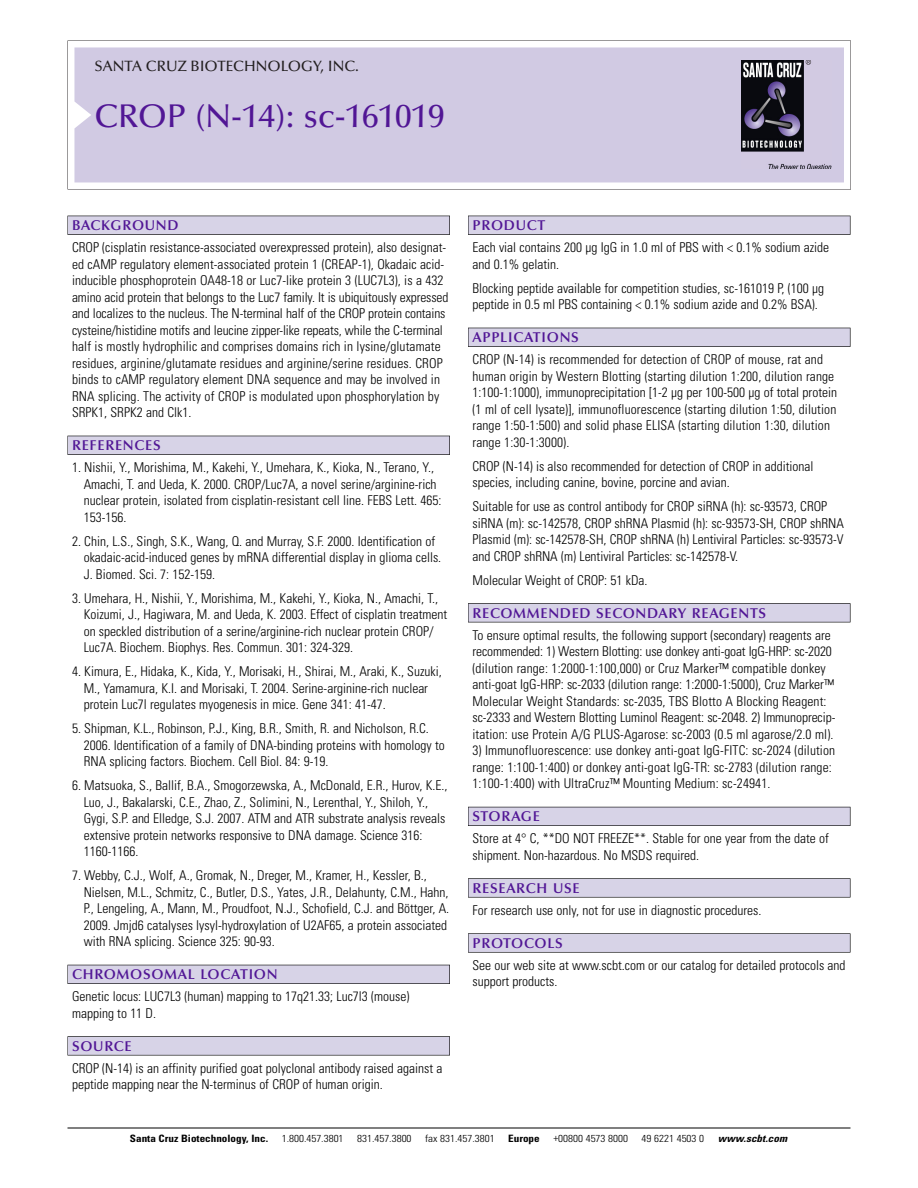
<style>
.page{position:relative;width:918px;height:1188px;background:#fff}
.page>*{position:absolute;margin:0;border:0;box-sizing:border-box;transform-origin:0 0}
.t1{font:500 33px "Optima";color:#511695}
.t2{font:500 15px "Optima";color:#231f20}
.t3{font:600 14.25px "Optima";letter-spacing:.05em;color:#511695}
.t4{font:300 condensed 13.5px/16.5px "Univers";color:#000}
.t5{font:300 condensed 10.2px "Univers";color:#000;scale:1.1 1}
.t6{font:700 condensed 10.2px "Univers";color:#000;scale:1.1 1}
.t7{font:italic 700 condensed 10.2px "Univers";letter-spacing:.005em;color:#000;scale:1.1 1}
</style>
<div class="page">
<svg style="left:68px;top:40px;width:783px;height:149px"></svg>
<div style="left:74px;top:47px;width:770px;height:135px;background:#d1cae3"></div>
<img style="left:741px;top:60px;width:90px;height:108px">
<div style="left:68px;top:216px;width:382px;height:19px;background:#525155"></div>
<div style="left:68px;top:216px;width:381px;height:18px;background:#d7d3e7"></div>
<div style="left:68px;top:436px;width:382px;height:19px;background:#515055"></div>
<div style="left:68px;top:436px;width:381px;height:18px;background:#d7d3e7"></div>
<div style="left:68px;top:965px;width:382px;height:19px;background:#525158"></div>
<div style="left:68px;top:965px;width:381px;height:18px;background:#d7d3e7"></div>
<div style="left:68px;top:1036px;width:382px;height:19px;background:#575759"></div>
<div style="left:68px;top:1037px;width:381px;height:18px;background:#d7d3e7"></div>
<div style="left:468px;top:216px;width:382px;height:19px;background:#525155"></div>
<div style="left:468px;top:216px;width:382px;height:18px;background:#d7d3e7"></div>
<div style="left:468px;top:328px;width:382px;height:19px;background:#515055"></div>
<div style="left:468px;top:328px;width:382px;height:18px;background:#d7d3e7"></div>
<div style="left:468px;top:603px;width:382px;height:19px;background:#545357"></div>
<div style="left:468px;top:604px;width:382px;height:18px;background:#d7d3e7"></div>
<div style="left:468px;top:807px;width:382px;height:19px;background:#54535a"></div>
<div style="left:468px;top:807px;width:382px;height:18px;background:#d7d3e7"></div>
<svg style="left:468px;top:878px;width:382px;height:20px"></svg>
<div style="left:468px;top:879px;width:382px;height:18px;background:#d7d3e7"></div>
<div style="left:468px;top:933px;width:382px;height:20px;background:#666667"></div>
<div style="left:468px;top:934px;width:382px;height:18px;background:#d7d3e7"></div>
<hr style="left:68px;top:1128px;width:782px;height:1px;background:#000">
<p class="t2" style="left:94px;top:61px;width:266px">SANTA CRUZ BIOTECHNOLOGY, INC.</p>
<h1 class="t1" style="left:94px;top:103px;width:352px">CROP (N-14): sc-161019</h1>
<p class="t3" style="left:72px;top:219px;width:108px">BACKGROUND</p>
<p class="t4" style="left:72px;top:240px;width:378px">CROP (cisplatin resistance-associated overexpressed protein), also designat&shy;ed cAMP regulatory element-associated protein 1 (CREAP-1), Okadaic acid&shy;inducible phosphoprotein OA48-18 or Luc7-like protein 3 (LUC7L3), is a 432 amino acid protein that belongs to the Luc7 family. It is ubiquitously expressed and localizes to the nucleus. The N-terminal half of the CROP protein contains cysteine/histidine motifs and leucine zipper-like repeats, while the C-terminal half is mostly hydrophilic and comprises domains rich in lysine/glutamate residues, arginine/glutamate residues and arginine/serine residues. CROP binds to cAMP regulatory element DNA sequence and may be involved in RNA splicing. The activity of CROP is modulated upon phosphorylation by SRPK1, SRPK2 and Clk1.</p>
<p class="t3" style="left:72px;top:440px;width:90px">REFERENCES</p>
<p class="t4" style="left:84px;top:460px;width:359px;text-indent:-12px">1. Nishii, Y., Morishima, M., Kakehi, Y., Umehara, K., Kioka, N., Terano, Y., Amachi, T. and Ueda, K. 2000. CROP/Luc7A, a novel serine/arginine-rich nuclear protein, isolated from cisplatin-resistant cell line. FEBS Lett. 465:<br>153-156.</p>
<p class="t4" style="left:84px;top:534px;width:359px;text-indent:-12px">2. Chin, L.S., Singh, S.K., Wang, Q. and Murray, S.F. 2000. Identification of okadaic-acid-induced genes by mRNA differential display in glioma cells.<br>J. Biomed. Sci. 7: 152-159.</p>
<p class="t4" style="left:84px;top:591px;width:365px;text-indent:-12px">3. Umehara, H., Nishii, Y., Morishima, M., Kakehi, Y., Kioka, N., Amachi, T., Koizumi, J., Hagiwara, M. and Ueda, K. 2003. Effect of cisplatin treatment on speckled distribution of a serine/arginine-rich nuclear protein CROP/ Luc7A. Biochem. Biophys. Res. Commun. 301: 324-329.</p>
<p class="t4" style="left:84px;top:664px;width:360px;text-indent:-12px">4. Kimura, E., Hidaka, K., Kida, Y., Morisaki, H., Shirai, M., Araki, K., Suzuki,<br>M., Yamamura, K.I. and Morisaki, T. 2004. Serine-arginine-rich nuclear protein Luc7l regulates myogenesis in mice. Gene 341: 41-47.</p>
<p class="t4" style="left:84px;top:721px;width:363px;text-indent:-12px">5. Shipman, K.L., Robinson, P.J., King, B.R., Smith, R. and Nicholson, R.C.<br>2006. Identification of a family of DNA-binding proteins with homology to<br>RNA splicing factors. Biochem. Cell Biol. 84: 9-19.</p>
<p class="t4" style="left:84px;top:778px;width:365px;text-indent:-12px">6. Matsuoka, S., Ballif, B.A., Smogorzewska, A., McDonald, E.R., Hurov, K.E., Luo, J., Bakalarski, C.E., Zhao, Z., Solimini, N., Lerenthal, Y., Shiloh, Y., Gygi, S.P. and Elledge, S.J. 2007. ATM and ATR substrate analysis reveals extensive protein networks responsive to DNA damage. Science 316:<br>1160-1166.</p>
<p class="t4" style="left:84px;top:868px;width:367px;text-indent:-12px">7. Webby, C.J., Wolf, A., Gromak, N., Dreger, M., Kramer, H., Kessler, B., Nielsen, M.L., Schmitz, C., Butler, D.S., Yates, J.R., Delahunty, C.M., Hahn, P., Lengeling, A., Mann, M., Proudfoot, N.J., Schofield, C.J. and Böttger, A.<br>2009. Jmjd6 catalyses lysyl-hydroxylation of U2AF65, a protein associated with RNA splicing. Science 325: 90-93.</p>
<p class="t3" style="left:72px;top:969px;width:207px">CHROMOSOMAL LOCATION</p>
<p class="t4" style="left:72px;top:989px;width:339px">Genetic locus: LUC7L3 (human) mapping to 17q21.33; Luc7l3 (mouse) mapping to 11 D.</p>
<p class="t3" style="left:72px;top:1040px;width:61px">SOURCE</p>
<p class="t4" style="left:72px;top:1061px;width:372px">CROP (N-14) is an affinity purified goat polyclonal antibody raised against a peptide mapping near the N-terminus of CROP of human origin.</p>
<p class="t3" style="left:473px;top:219px;width:74px">PRODUCT</p>
<p class="t4" style="left:473px;top:240px;width:358px">Each vial contains 200 µg IgG in 1.0 ml of PBS with &lt; 0.1% sodium azide and 0.1% gelatin.</p>
<p class="t4" style="left:473px;top:281px;width:353px">Blocking peptide available for competition studies, sc-161019 P, (100 µg peptide in 0.5 ml PBS containing &lt; 0.1% sodium azide and 0.2% BSA).</p>
<p class="t3" style="left:473px;top:332px;width:108px">APPLICATIONS</p>
<p class="t4" style="left:473px;top:352px;width:366px">CROP (N-14) is recommended for detection of CROP of mouse, rat and human origin by Western Blotting (starting dilution 1:200, dilution range 1:100-1:1000), immunoprecipitation [1-2 µg per 100-500 µg of total protein (1 ml of cell lysate)], immunofluorescence (starting dilution 1:50, dilution range 1:50-1:500) and solid phase ELISA (starting dilution 1:30, dilution range 1:30-1:3000).</p>
<p class="t4" style="left:473px;top:459px;width:342px">CROP (N-14) is also recommended for detection of CROP in additional species, including canine, bovine, porcine and avian.</p>
<p class="t4" style="left:473px;top:499px;width:373px">Suitable for use as control antibody for CROP siRNA (h): sc-93573, CROP siRNA (m): sc-142578, CROP shRNA Plasmid (h): sc-93573-SH, CROP shRNA Plasmid (m): sc-142578-SH, CROP shRNA (h) Lentiviral Particles: sc-93573-V and CROP shRNA (m) Lentiviral Particles: sc-142578-V.</p>
<p class="t4" style="left:473px;top:573px;width:177px">Molecular Weight of CROP: 51 kDa.</p>
<p class="t3" style="left:473px;top:607px;width:295px">RECOMMENDED SECONDARY REAGENTS</p>
<p class="t4" style="left:473px;top:628px;width:364px">To ensure optimal results, the following support (secondary) reagents are recommended: 1) Western Blotting: use donkey anti-goat IgG-HRP: sc-2020 (dilution range: 1:2000-1:100,000) or Cruz Marker™ compatible donkey anti-goat IgG-HRP: sc-2033 (dilution range: 1:2000-1:5000), Cruz Marker™ Molecular Weight Standards: sc-2035, TBS Blotto A Blocking Reagent: sc-2333 and Western Blotting Luminol Reagent: sc-2048. 2) Immunoprecip&shy;itation: use Protein A/G PLUS-Agarose: sc-2003 (0.5 ml agarose/2.0 ml).</p>
<p class="t4" style="left:473px;top:743px;width:364px">3) Immunofluorescence: use donkey anti-goat IgG-FITC: sc-2024 (dilution range: 1:100-1:400) or donkey anti-goat IgG-TR: sc-2783 (dilution range:<br>1:100-1:400) with UltraCruz™ Mounting Medium: sc-24941.</p>
<p class="t3" style="left:473px;top:811px;width:69px">STORAGE</p>
<p class="t4" style="left:473px;top:831px;width:358px">Store at 4° C, **DO NOT FREEZE**. Stable for one year from the date of shipment. Non-hazardous. No MSDS required.</p>
<p class="t3" style="left:473px;top:882px;width:109px">RESEARCH USE</p>
<p class="t4" style="left:473px;top:903px;width:290px">For research use only, not for use in diagnostic procedures.</p>
<p class="t3" style="left:473px;top:937px;width:92px">PROTOCOLS</p>
<p class="t4" style="left:473px;top:958px;width:375px">See our web site at www.scbt.com or our catalog for detailed protocols and support products.</p>
<p class="t6" style="left:130px;top:1135px;width:127px">Santa Cruz Biotechnology, Inc.</p>
<p class="t5" style="left:282px;top:1135px;width:58px">1.800.457.3801</p>
<p class="t5" style="left:357px;top:1135px;width:51px">831.457.3800</p>
<p class="t5" style="left:425px;top:1135px;width:65px">fax 831.457.3801</p>
<p class="t6" style="left:508px;top:1135px;width:30px">Europe</p>
<p class="t5" style="left:553px;top:1135px;width:69px">+00800 4573 8000</p>
<p class="t5" style="left:642px;top:1135px;width:58px">49 6221 4503 0</p>
<p class="t7" style="left:718px;top:1135px;width:64px">www.scbt.com</p>
</div>
